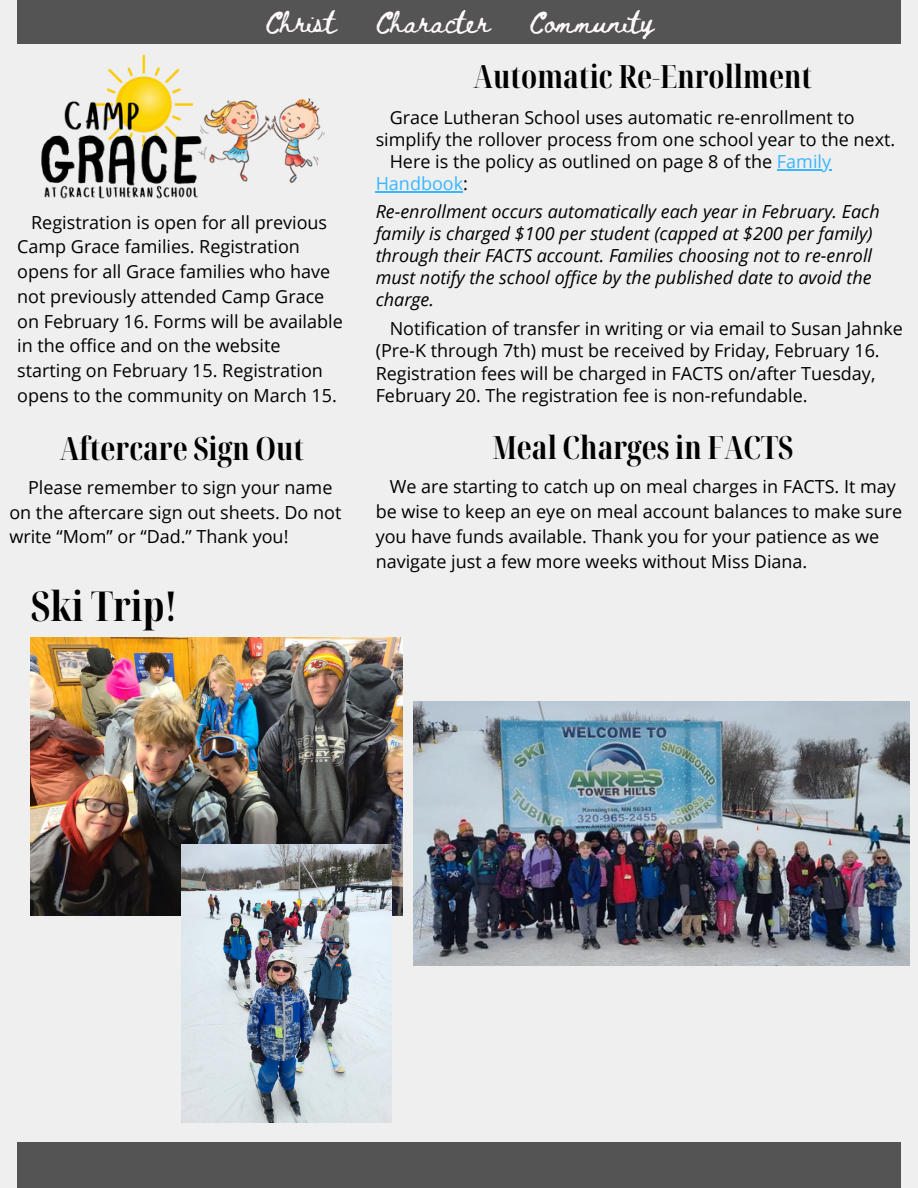
<style>
.page{position:relative;width:918px;height:1188px;background:#efefef}
.page>*{position:absolute;margin:0;border:0;box-sizing:border-box;transform-origin:0 0}
.t1{font:700 extra-condensed 41.25px "Noto Serif Display";color:#000}
.t2{font:700 extra-condensed 31.95px "Noto Serif Display";color:#000}
.t3{font:21.3px "Beth Ellen";color:#fff9fa}
.t4{font:18px/24.8px "Open Sans";color:#000}
.t5{font:italic 18px/22.2px "Open Sans";color:#000}
.s1{color:#38b6ff}
.s2{font-style:normal;color:#38b6ff}
.s3{font-style:normal}
</style>
<div class="page">
<div style="left:17px;top:1143px;width:883px;height:45px;background:#545454"></div>
<div style="left:17px;top:0;width:883px;height:44px;background:#545454"></div>
<img style="left:41px;top:54px;width:284px;height:145px">
<img style="left:31px;top:638px;width:371px;height:277px">
<img style="left:182px;top:845px;width:209px;height:278px">
<img style="left:414px;top:701px;width:496px;height:265px">
<hr style="left:777px;top:169px;width:54px;height:2px;background:#38b6ff">
<hr style="left:376px;top:191px;width:87px;height:2px;background:#38b6ff">
<p class="t3" style="left:265px;top:12px;width:73px">Christ</p>
<p class="t3" style="left:375px;top:12px;width:116px">Character</p>
<p class="t3" style="left:529px;top:12px;width:126px">Community</p>
<p class="t4" style="left:17px;top:209px;width:327px;text-indent:14px">Registration is open for all previous Camp Grace families. Registration opens for all Grace families who have not previously attended Camp Grace on February 16. Forms will be available in the office and on the website starting on February 15. Registration opens to the community on March 15.</p>
<p class="t2" style="left:59px;top:425px;width:247px">Aftercare Sign Out</p>
<h1 class="t4" style="left:9px;top:475px;width:333px;text-indent:19px">Please remember to sign your name on the aftercare sign out sheets. Do not write “Mom” or “Dad.” Thank you!</h1>
<p class="t1" style="left:31px;top:577px;width:148px">Ski Trip!</p>
<p class="t2" style="left:473px;top:53px;width:340px">Automatic Re-Enrollment</p>
<p class="t4" style="left:376px;top:106px;width:521px;line-height:22.2px;text-indent:14px">Grace Lutheran School uses automatic re-enrollment to simplify the rollover process from one school year to the next.</p>
<p class="t4" style="left:390px;top:149px;width:443px">Here is the policy as outlined on page 8 of the <span class="s1">Family</span></p>
<h2 class="t5" style="left:376px;top:169px;width:506px;line-height:27.5px"><span class="s2">Handbook</span><span class="s3">:<br></span>Re-enrollment occurs automatically each year in February. Each</h2>
<h2 class="t5" style="left:376px;top:222px;width:498px">family is charged $100 per student (capped at $200 per family)</h2>
<p class="t5" style="left:376px;top:244px;width:498px;text-align:justify">through their FACTS account. Families choosing not to re-enroll must notify the school office by the published date to avoid the charge.</p>
<p class="t4" style="left:390px;top:316px;width:515px">Notification of transfer in writing or via email to Susan Jahnke</p>
<h2 class="t4" style="left:376px;top:339px;width:506px;line-height:22.2px">(Pre-K through 7th) must be received by Friday, February 16.<br>Registration fees will be charged in FACTS on/after Tuesday,<br>February 20. The registration fee is non-refundable.</h2>
<h2 class="t2" style="left:492px;top:425px;width:303px">Meal Charges in FACTS</h2>
<p class="t4" style="left:376px;top:474px;width:528px;text-indent:14px">We are starting to catch up on meal charges in FACTS. It may be wise to keep an eye on meal account balances to make sure you have funds available. Thank you for your patience as we navigate just a few more weeks without Miss Diana.</p>
</div>
